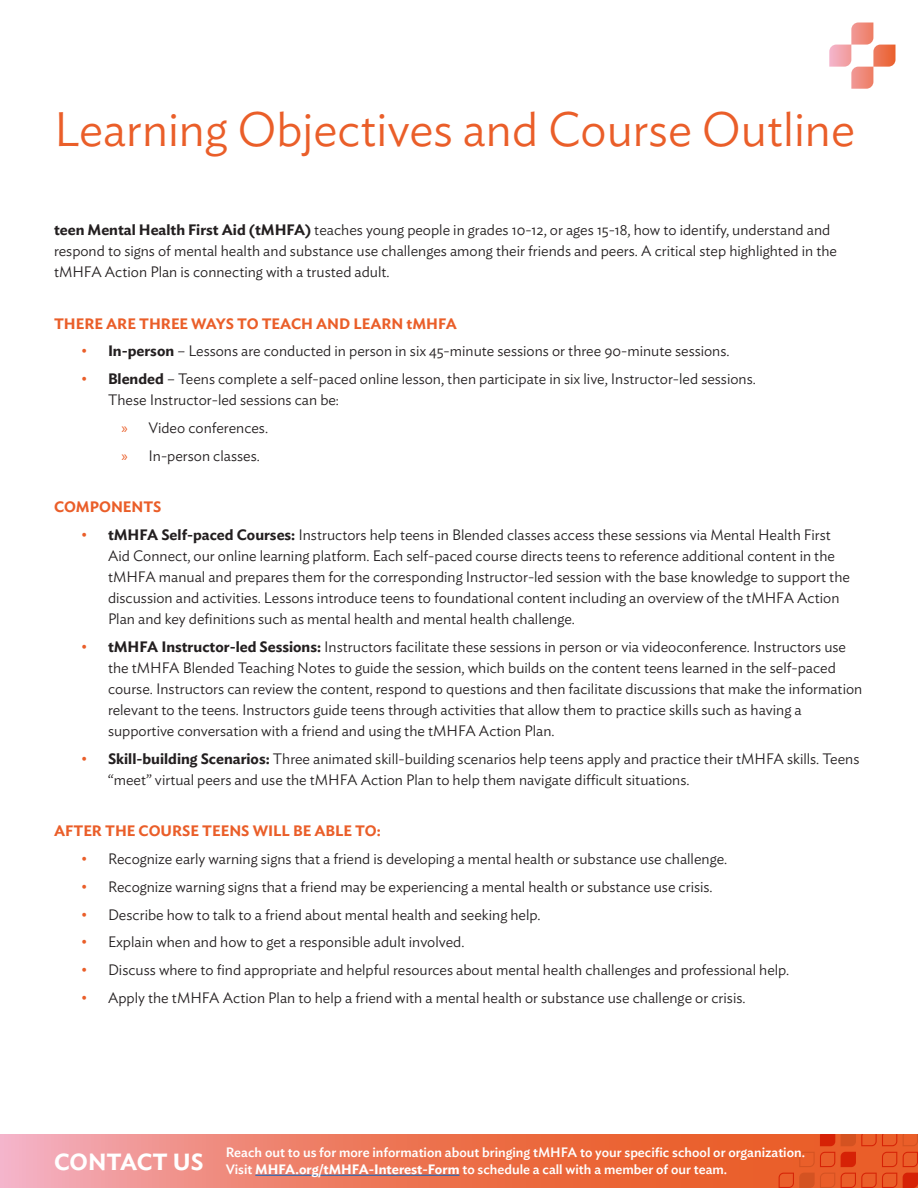
<style>
.page{position:relative;width:918px;height:1188px;background:#fff}
.page>*{position:absolute;margin:0;border:0;box-sizing:border-box;transform-origin:0 0}
.t1{font:300 48px "Ideal Sans";color:#ea5e29}
.t2{font:300 15px/21px "Ideal Sans";color:#231f20}
.t3{font:600 15px "Ideal Sans";color:#ea5e29}
.t4{font:500 13.5px/16.5px "Ideal Sans";color:#fff}
.s1{font-weight:600}
.s2{color:#ea5e29}
.s3{font-family:"Myriad Pro";font-weight:400;color:#ea5e29}
</style>
<div class="page">
<svg style="left:0;top:1134px;width:918px;height:54px;background:#ec795d"></svg>
<svg style="left:829px;top:22px;width:67px;height:67px"></svg>
<svg style="left:779px;top:1173px;width:56px;height:15px"></svg>
<svg style="left:841px;top:1173px;width:56px;height:15px"></svg>
<svg style="left:903px;top:1173px;width:15px;height:15px"></svg>
<svg style="left:799px;top:1152px;width:36px;height:15px"></svg>
<svg style="left:841px;top:1152px;width:15px;height:15px"></svg>
<svg style="left:882px;top:1152px;width:15px;height:15px"></svg>
<svg style="left:903px;top:1152px;width:15px;height:15px"></svg>
<svg style="left:820px;top:1134px;width:15px;height:12px"></svg>
<svg style="left:841px;top:1134px;width:56px;height:12px"></svg>
<svg style="left:903px;top:1134px;width:15px;height:12px"></svg>
<hr style="left:255px;top:1175px;width:205px;height:1px;background:#0563c1">
<h1 class="t1" style="left:54px;top:93px;width:803px">Learning Objectives and Course Outline</h1>
<p class="t2" style="left:54px;top:218px;width:785px"><span class="s1">teen Mental Health First Aid (tMHFA)</span> teaches young people in grades 10-12, or ages 15-18, how to identify, understand and respond to signs of mental health and substance use challenges among their friends and peers. A critical step highlighted in the tMHFA Action Plan is connecting with a trusted adult.</p>
<p class="t3" style="left:54px;top:312px;width:404px">THERE ARE THREE WAYS TO TEACH AND LEARN tMHFA</p>
<p class="t2" style="left:81px;top:339px;width:650px"><span class="s2">•</span> <span class="s1">In-person</span> – Lessons are conducted in person in six 45-minute sessions or three 90-minute sessions.</p>
<p class="t2" style="left:108px;top:367px;width:649px;text-indent:-27px"><span class="s2">•</span> <span class="s1">Blended</span> – Teens complete a self-paced online lesson, then participate in six live, Instructor-led sessions.<br>These Instructor-led sessions can be:</p>
<p class="t2" style="left:122px;top:413px;width:148px;line-height:27.8px"><span class="s3">»</span> Video conferences. <span class="s3">»</span> In-person classes.</p>
<p class="t3" style="left:54px;top:495px;width:109px">COMPONENTS</p>
<p class="t2" style="left:108px;top:523px;width:743px;text-indent:-27px"><span class="s2">•</span> <span class="s1">tMHFA Self-paced Courses:</span> Instructors help teens in Blended classes access these sessions via Mental Health First Aid Connect, our online learning platform. Each self-paced course directs teens to reference additional content in the tMHFA manual and prepares them for the corresponding Instructor-led session with the base knowledge to support the discussion and activities. Lessons introduce teens to foundational content including an overview of the tMHFA Action Plan and key definitions such as mental health and mental health challenge.</p>
<p class="t2" style="left:108px;top:635px;width:756px;text-indent:-27px"><span class="s2">•</span> <span class="s1">tMHFA Instructor-led Sessions:</span> Instructors facilitate these sessions in person or via videoconference. Instructors use the tMHFA Blended Teaching Notes to guide the session, which builds on the content teens learned in the self-paced course. Instructors can review the content, respond to questions and then facilitate discussions that make the information relevant to the teens. Instructors guide teens through activities that allow them to practice skills such as having a supportive conversation with a friend and using the tMHFA Action Plan.</p>
<p class="t2" style="left:108px;top:747px;width:753px;text-indent:-27px"><span class="s2">•</span> <span class="s1">Skill-building Scenarios:</span> Three animated skill-building scenarios help teens apply and practice their tMHFA skills. Teens “meet” virtual peers and use the tMHFA Action Plan to help them navigate difficult situations.</p>
<p class="t3" style="left:54px;top:819px;width:328px">AFTER THE COURSE TEENS WILL BE ABLE TO:</p>
<p class="t2" style="left:81px;top:847px;width:648px"><span class="s2">•</span> Recognize early warning signs that a friend is developing a mental health or substance use challenge.</p>
<p class="t2" style="left:81px;top:875px;width:633px"><span class="s2">•</span> Recognize warning signs that a friend may be experiencing a mental health or substance use crisis.</p>
<p class="t2" style="left:81px;top:903px;width:461px"><span class="s2">•</span> Describe how to talk to a friend about mental health and seeking help.</p>
<p class="t2" style="left:81px;top:930px;width:385px"><span class="s2">•</span> Explain when and how to get a responsible adult involved.</p>
<p class="t2" style="left:81px;top:958px;width:710px"><span class="s2">•</span> Discuss where to find appropriate and helpful resources about mental health challenges and professional help.</p>
<p class="t2" style="left:81px;top:986px;width:666px"><span class="s2">•</span> Apply the tMHFA Action Plan to help a friend with a mental health or substance use challenge or crisis.</p>
<p class="t4" style="left:54px;top:1143px;width:753px;text-indent:172px">Reach out to us for more information about bringing tMHFA to your specific school or organization.<br><sup>CONTACT</sup> <sup>US</sup> Visit <span class="s1">MHFA.org/tMHFA-Interest-Form</span> to schedule a call with a member of our team.</p>
</div>
